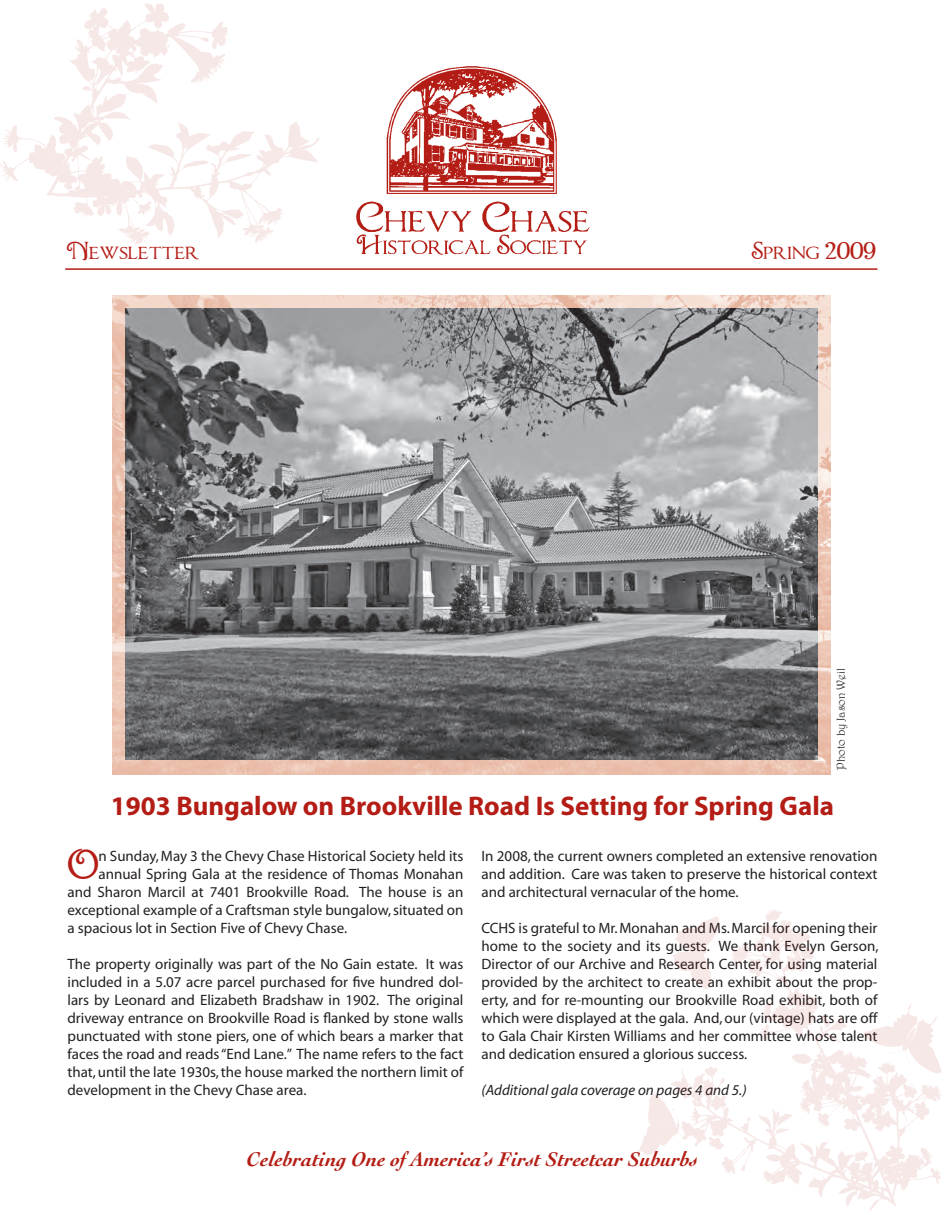
<style>
.page{position:relative;width:945px;height:1215px;background:#fff}
.page>*{position:absolute;margin:0;border:0;box-sizing:border-box;transform-origin:0 0}
.t1{font:36.45px "Chocolate Box";color:#b41d15}
.t2{font:700 27px "Myriad";color:#b41d15}
.t3{font:italic 700 21px "Cochin";color:#b41d15}
.t4{font:21px "Chocolate Box";color:#b41d15}
.t5{font:15px/18px "Myriad";color:#231f20;text-align:justify}
.t6{font:italic 15px "Myriad";color:#231f20}
.t7{font:11.7px "Harrington";color:#231f20}
</style>
<div class="page">
<svg style="left:119px;top:122px;width:200px;height:123px"></svg>
<svg style="left:0;top:3px;width:229px;height:216px"></svg>
<hr style="left:65px;top:268px;width:813px;height:2px;background:#b41d15">
<img style="left:356px;top:66px;width:234px;height:189px">
<img style="left:112px;top:296px;width:719px;height:478px">
<img style="left:126px;top:309px;width:691px;height:451px">
<svg style="left:731px;top:909px;width:86px;height:94px"></svg>
<svg style="left:668px;top:916px;width:51px;height:73px"></svg>
<svg style="left:632px;top:1003px;width:310px;height:209px"></svg>
<h3 class="t4" style="left:68px;top:241px;width:134px">Newsletter</h3>
<h3 class="t4" style="left:751px;top:241px;width:126px">Spring 2009</h3>
<p class="t7" style="left:834px;top:770px;width:104px;rotate:-90deg">Photo by Jason Weil</p>
<h2 class="t2" style="left:111px;top:792px;width:725px">1903 Bungalow on Brookville Road Is Setting for Spring Gala</h2>
<h1 class="t1" style="left:68px;top:847px;width:33px">O</h1>
<p class="t5" style="left:99px;top:847px;width:366px">n Sunday, May 3 the Chevy Chase Historical Society held its</p>
<p class="t5" style="left:99px;top:865px;width:366px">annual Spring Gala at the residence of Thomas Monahan</p>
<p class="t5" style="left:67px;top:883px;width:397px">and Sharon Marcil at 7401 Brookville Road. The house is an</p>
<p class="t5" style="left:67px;top:901px;width:397px">exceptional example of a Craftsman style bungalow, situated on</p>
<p class="t5" style="left:67px;top:919px;width:281px">a spacious lot in Section Five of Chevy Chase.</p>
<p class="t5" style="left:67px;top:955px;width:398px">The property originally was part of the No Gain estate. It was included in a 5.07 acre parcel purchased for five hundred dol&shy;lars by Leonard and Elizabeth Bradshaw in 1902. The original driveway entrance on Brookville Road is flanked by stone walls punctuated with stone piers, one of which bears a marker that faces the road and reads “End Lane.” The name refers to the fact that, until the late 1930s, the house marked the northern limit of development in the Chevy Chase area.</p>
<p class="t5" style="left:481px;top:847px;width:398px">In 2008, the current owners completed an extensive renovation and addition. Care was taken to preserve the historical context and architectural vernacular of the home.</p>
<p class="t5" style="left:481px;top:919px;width:398px">CCHS is grateful to Mr. Monahan and Ms. Marcil for opening their home to the society and its guests. We thank Evelyn Gerson, Director of our Archive and Research Center, for using material provided by the architect to create an exhibit about the prop&shy;erty, and for re-mounting our Brookville Road exhibit, both of which were displayed at the gala. And, our (vintage) hats are off to Gala Chair Kirsten Williams and her committee whose talent and dedication ensured a glorious success.</p>
<p class="t6" style="left:481px;top:1082px;width:267px">(Additional gala coverage on pages 4 and 5.)</p>
<h3 class="t3" style="left:247px;top:1147px;width:453px">Celebrating One of America’s First Streetcar Suburbs</h3>
</div>
